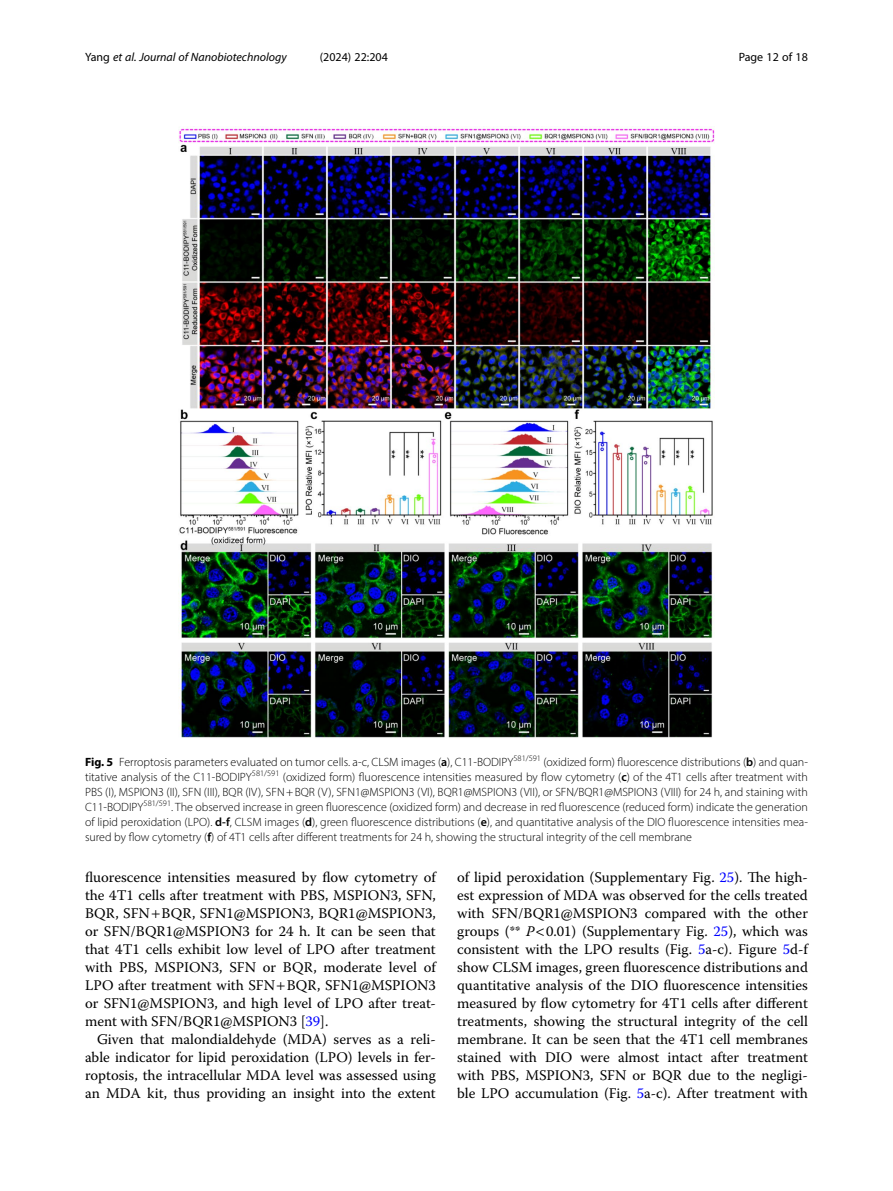
<style>
.page{position:relative;width:893px;height:1191px;background:#fff}
.page>*{position:absolute;margin:0;border:0;box-sizing:border-box;transform-origin:0 0}
.Body_Text_Indent{font:14.7px/18px "Warnock Pro";color:#000;text-align:justify}
.Figure_Caption{font:300 12px/15px "Myriad Pro";color:#000;text-align:justify}
.t1{font:italic 12px "Myriad Pro";color:#000}
.t2{font:12px "Myriad Pro";color:#000}
.s1{font-style:normal}
.s2{font-weight:700}
.s3{font-weight:600}
.s4{color:#00f}
.s5{font-style:italic}
</style>
<div class="page">
<img style="left:179px;top:126px;width:535px;height:612px">
<p class="t1" style="left:85px;top:50px;width:203px"><span class="s1">Yang</span> et al. Journal of Nanobiotechnology</p>
<p class="t2" style="left:320px;top:50px;width:70px">(2024) 22:204</p>
<p class="t2" style="left:739px;top:50px;width:71px">Page 12 of 18</p>
<p class="Figure_Caption" style="left:85px;top:754px;width:724px"><span class="s2">Fig. 5</span> Ferroptosis parameters evaluated on tumor cells. a-c, CLSM images (<span class="s3">a</span>), C11-BODIPY<sup>581/591</sup> (oxidized form) fluorescence distributions (<span class="s3">b</span>) and quan&shy;titative analysis of the C11-BODIPY<sup>581/591</sup> (oxidized form) fluorescence intensities measured by flow cytometry (<span class="s3">c</span>) of the 4T1 cells after treatment with PBS (I), MSPION3 (II), SFN (III), BQR (IV), SFN+BQR (V), SFN1@MSPION3 (VI), BQR1@MSPION3 (VII), or SFN/BQR1@MSPION3 (VIII) for 24 h, and staining with C11-BODIPY<sup>581/591</sup>. The observed increase in green fluorescence (oxidized form) and decrease in red fluorescence (reduced form) indicate the generation of lipid peroxidation (LPO). <span class="s3">d-f</span>, CLSM images (<span class="s3">d</span>), green fluorescence distributions (<span class="s3">e</span>), and quantitative analysis of the DIO fluorescence intensities mea&shy;sured by flow cytometry (<span class="s3">f</span>) of 4T1 cells after different treatments for 24 h, showing the structural integrity of the cell membrane</p>
<p class="Body_Text_Indent" style="left:85px;top:868px;width:352px">fluorescence intensities measured by flow cytometry of the 4T1 cells after treatment with PBS, MSPION3, SFN, BQR, SFN BQR, SFN1@MSPION3, BQR1@MSPION3, or SFN/BQR1@MSPION3 for 24 h. It can be seen that that 4T1 cells exhibit low level of LPO after treatment with PBS, MSPION3, SFN or BQR, moderate level of LPO after treatment with SFN BQR, SFN1@MSPION3 or SFN1@MSPION3, and high level of LPO after treat&shy;ment with SFN/BQR1@MSPION3 [<span class="s4">39</span>].</p>
<p class="Body_Text_Indent" style="left:85px;top:1030px;width:352px;text-indent:12px">Given that malondialdehyde (MDA) serves as a reli&shy;able indicator for lipid peroxidation (LPO) levels in fer&shy;roptosis, the intracellular MDA level was assessed using an MDA kit, thus providing an insight into the extent</p>
<p class="Body_Text_Indent" style="left:457px;top:868px;width:352px">of lipid peroxidation (Supplementary Fig. <span class="s4">25</span>). The high&shy;est expression of MDA was observed for the cells treated with SFN/BQR1@MSPION3 compared with the other groups (** <span class="s5">P</span> 0.01) (Supplementary Fig. <span class="s4">25</span>), which was consistent with the LPO results (Fig. <span class="s4">5</span>a-c). Figure <span class="s4">5</span>d-f show CLSM images, green fluorescence distributions and quantitative analysis of the DIO fluorescence intensities measured by flow cytometry for 4T1 cells after different treatments, showing the structural integrity of the cell membrane. It can be seen that the 4T1 cell membranes stained with DIO were almost intact after treatment with PBS, MSPION3, SFN or BQR due to the negligi&shy;ble LPO accumulation (Fig. <span class="s4">5</span>a-c). After treatment with</p>
</div>
